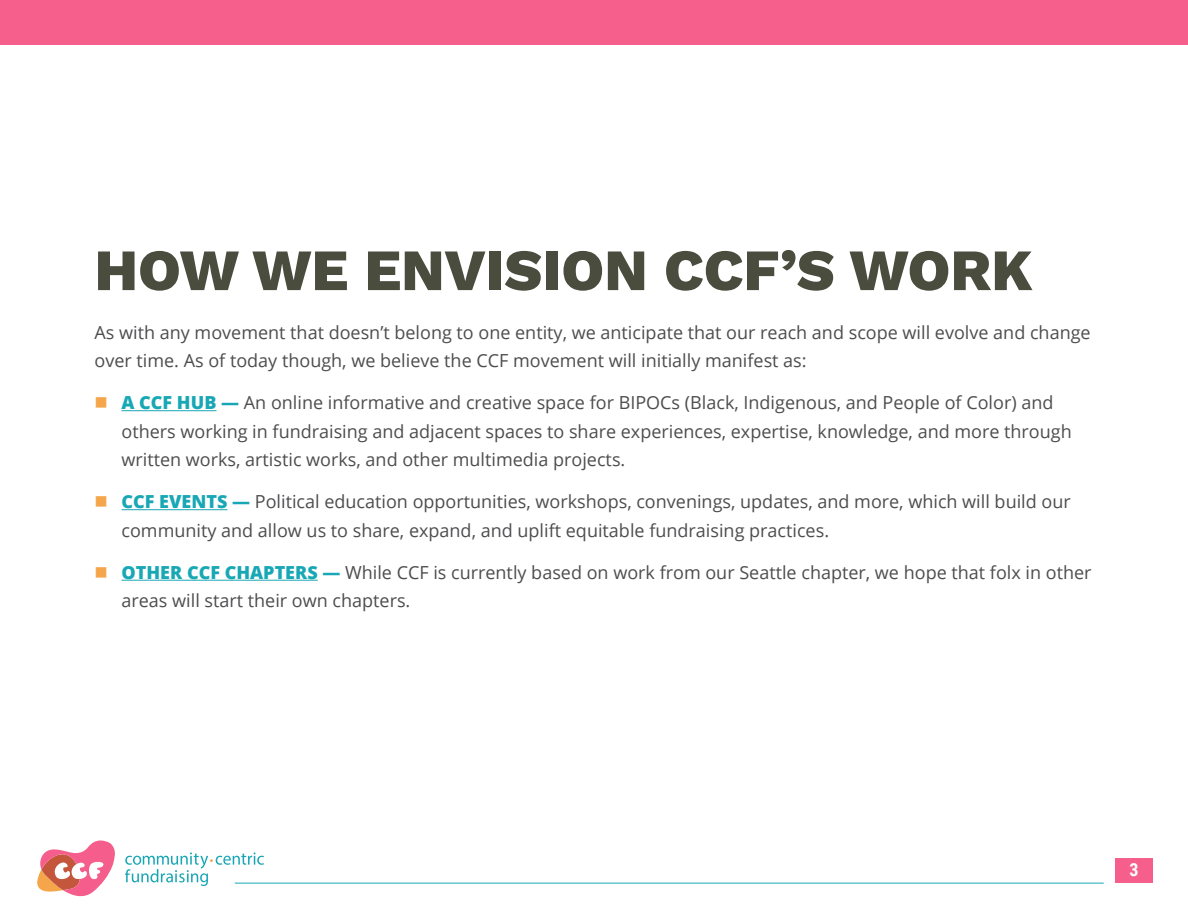
<style>
.page{position:relative;width:1188px;height:918px;background:#fff}
.page>*{position:absolute;margin:0;border:0;box-sizing:border-box;transform-origin:0 0}
.heading{font:58.5px "Work Sans";color:#4a4c3e}
.body{font:18px/28.5px "Open Sans";color:#4d4d4f}
.t1{font:700 18px "Roboto Condensed";color:#fff}
.s1{font-weight:800;color:#18a7b5}
</style>
<div class="page">
<svg style="left:125px;top:852px;width:139px;height:34px"></svg>
<svg style="left:37px;top:840px;width:78px;height:57px"></svg>
<hr style="left:235px;top:883px;width:869px;height:1px;background:#18a7b5">
<div style="left:1115px;top:858px;width:38px;height:25px;background:#f65f8c"></div>
<hr style="left:122px;top:410px;width:95px;height:1px;background:#18a7b5">
<hr style="left:122px;top:509px;width:106px;height:1px;background:#18a7b5">
<hr style="left:122px;top:580px;width:196px;height:1px;background:#18a7b5">
<div style="left:0;top:0;width:1188px;height:45px;background:#f65f8c"></div>
<p class="heading" style="left:94px;top:226px;width:940px">HOW WE ENVISION CCF’S WORK</p>
<p class="body" style="left:94px;top:318px;width:998px">As with any movement that doesn’t belong to one entity, we anticipate that our reach and scope will evolve and change over time. As of today though, we believe the CCF movement will initially manifest as:</p>
<p class="body" style="left:122px;top:388px;width:952px"><span class="s1">A CCF HUB —</span> An online informative and creative space for BIPOCs (Black, Indigenous, and People of Color) and others working in fundraising and adjacent spaces to share experiences, expertise, knowledge, and more through written works, artistic works, and other multimedia projects.</p>
<p class="body" style="left:122px;top:487px;width:951px"><span class="s1">CCF EVENTS —</span> Political education opportunities, workshops, convenings, updates, and more, which will build our community and allow us to share, expand, and uplift equitable fundraising practices.</p>
<p class="body" style="left:122px;top:558px;width:972px"><span class="s1">OTHER CCF CHAPTERS —</span> While CCF is currently based on work from our Seattle chapter, we hope that folx in other areas will start their own chapters.</p>
<p class="t1" style="left:1130px;top:857px;width:11px">3</p>
</div>
